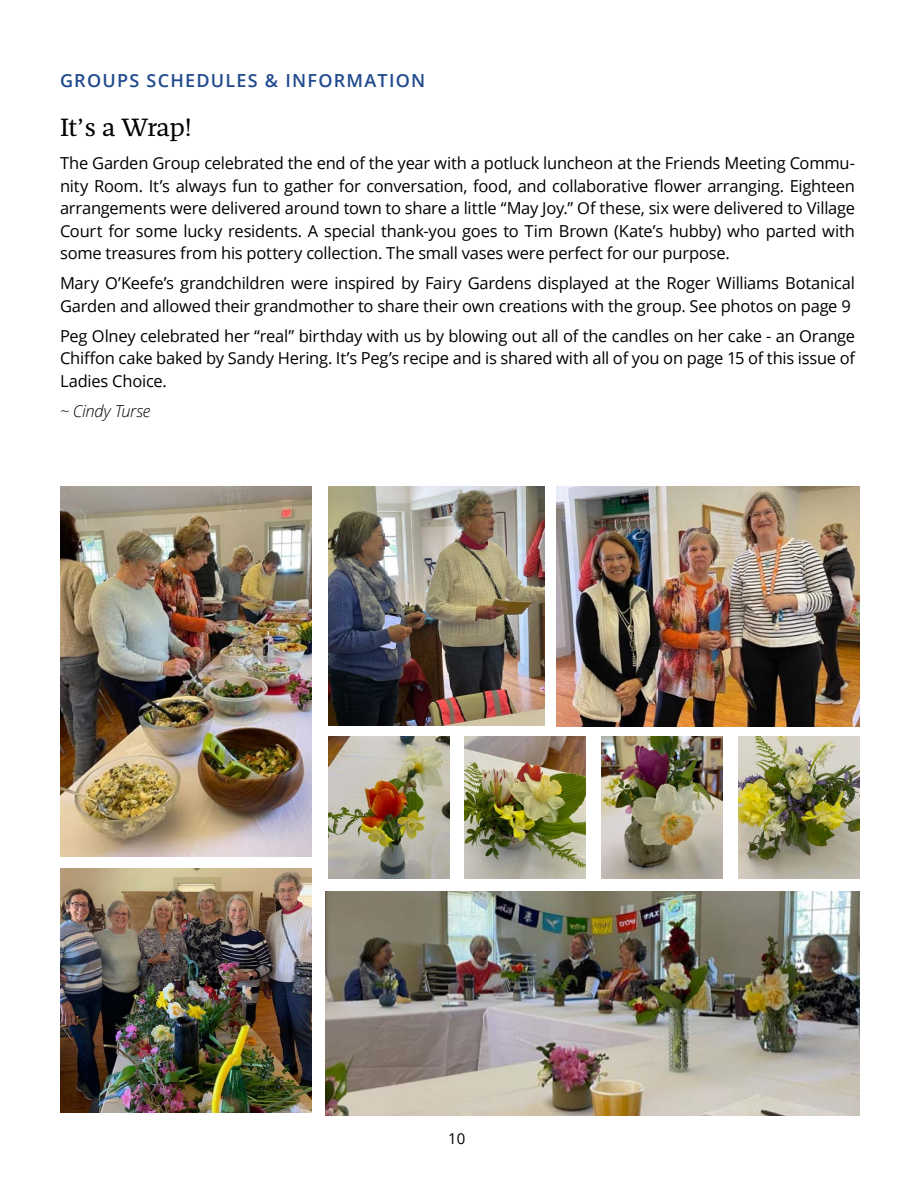
<style>
.page{position:relative;width:918px;height:1188px;background:#fff}
.page>*{position:absolute;margin:0;border:0;box-sizing:border-box;transform-origin:0 0}
.t1{font:25.5px "Mafra";letter-spacing:-.03em;color:#000}
.t2{font:600 18px "Open Sans";letter-spacing:.07em;color:#204a8d}
.t3{font:16.5px/22.5px "Open Sans";letter-spacing:-.015em;color:#000;text-align:justify}
.t4{font:italic 300 16.5px "Open Sans";letter-spacing:-.015em;color:#000}
.t5{font:15px "Open Sans";color:#000}
</style>
<div class="page">
<img style="left:329px;top:486px;width:215px;height:240px">
<img style="left:329px;top:736px;width:120px;height:143px">
<img style="left:465px;top:736px;width:121px;height:143px">
<img style="left:601px;top:736px;width:121px;height:143px">
<img style="left:739px;top:736px;width:121px;height:143px">
<img style="left:556px;top:486px;width:303px;height:240px">
<img style="left:326px;top:891px;width:533px;height:225px">
<img style="left:60px;top:486px;width:252px;height:370px">
<img style="left:60px;top:868px;width:252px;height:245px">
<p class="t2" style="left:60px;top:68px;width:367px">GROUPS SCHEDULES &amp; INFORMATION</p>
<h1 class="t1" style="left:60px;top:112px;width:133px">It’s a Wrap!</h1>
<p class="t3" style="left:60px;top:151px;width:797px">The Garden Group celebrated the end of the year with a potluck luncheon at the Friends Meeting Commu&shy;nity Room. It’s always fun to gather for conversation, food, and collaborative flower arranging. Eighteen arrangements were delivered around town to share a little “May Joy.” Of these, six were delivered to Village Court for some lucky residents. A special thank-you goes to Tim Brown (Kate’s hubby) who parted with some treasures from his pottery collection. The small vases were perfect for our purpose.</p>
<p class="t3" style="left:60px;top:271px;width:796px">Mary O’Keefe’s grandchildren were inspired by Fairy Gardens displayed at the Roger Williams Botanical<br>Garden and allowed their grandmother to share their own creations with the group. See photos on page 9</p>
<p class="t3" style="left:60px;top:324px;width:797px">Peg Olney celebrated her “real” birthday with us by blowing out all of the candles on her cake - an Orange Chiffon cake baked by Sandy Hering. It’s Peg’s recipe and is shared with all of you on page 15 of this issue of Ladies Choice.</p>
<p class="t4" style="left:60px;top:399px;width:92px">~ Cindy Turse</p>
<p class="t5" style="left:448px;top:1128px;width:19px">10</p>
</div>
